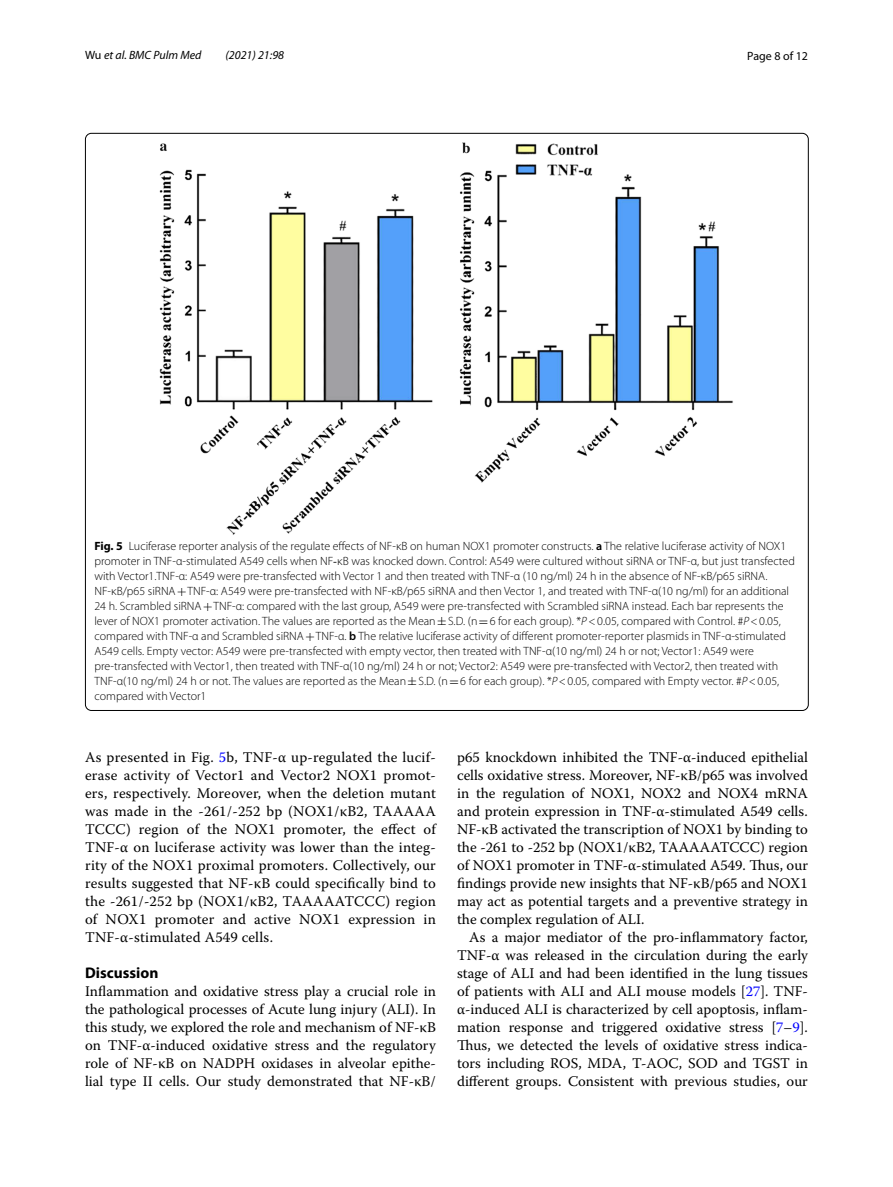
<style>
.page{position:relative;width:893px;height:1187px;background:#fff}
.page>*{position:absolute;margin:0;border:0;box-sizing:border-box;transform-origin:0 0}
.t1{font:700 15.45px "Myriad Pro";color:#000}
.t2{font:14.7px/18px "Warnock Pro";color:#000;text-align:justify}
.t3{font:300 12px/15px "Myriad Pro";color:#000}
.t4{font:italic 12px "Myriad Pro";color:#000}
.t5{font:12px "Myriad Pro";color:#000}
.s1{font-style:normal}
.s2{font-weight:700}
.s3{font-weight:600}
.s4{font-family:"STIX Math";font-weight:400}
.s5{font-family:"MTSY";font-weight:400}
.s6{font-style:italic}
.s7{color:#00f}
</style>
<div class="page">
<img style="left:160px;top:142px;width:573px;height:393px">
<p class="t4" style="left:85px;top:48px;width:118px"><span class="s1">Wu</span> et al. BMC Pulm Med</p>
<p class="t4" style="left:225px;top:48px;width:60px">(2021) 21:98</p>
<p class="t5" style="left:747px;top:48px;width:62px">Page 8 of 12</p>
<p class="t3" style="left:94px;top:539px;width:702px"><span class="s2">Fig. 5</span> Luciferase reporter analysis of the regulate effects of NF-κB on human NOX1 promoter constructs. <span class="s3">a</span> The relative luciferase activity of NOX1 promoter in TNF-α-stimulated A549 cells when NF<span class="s4">‐</span>κB was knocked down. Control: A549 were cultured without siRNA or TNF-α, but just transfected with Vector1.TNF-α: A549 were pre-transfected with Vector 1 and then treated with TNF-α (10 ng/ml) 24 h in the absence of NF-κB/p65 siRNA.<br>NF-κB/p65 siRNA<span class="s5">+</span>TNF-α: A549 were pre-transfected with NF-κB/p65 siRNA and then Vector 1, and treated with TNF-α(10 ng/ml) for an additional 24 h. Scrambled siRNA<span class="s5">+</span>TNF-α: compared with the last group, A549 were pre-transfected with Scrambled siRNA instead. Each bar represents the lever of NOX1 promoter activation. The values are reported as the Mean<span class="s5">±</span>S.D. (n<span class="s5">=</span>6 for each group). *<span class="s6">P</span>&lt;0.05, compared with Control. #<span class="s6">P</span>&lt;0.05, compared with TNF-α and Scrambled siRNA<span class="s5">+</span>TNF-α. <span class="s3">b</span> The relative luciferase activity of different promoter-reporter plasmids in TNF-α-stimulated A549 cells. Empty vector: A549 were pre-transfected with empty vector, then treated with TNF-α(10 ng/ml) 24 h or not; Vector1: A549 were pre-transfected with Vector1, then treated with TNF-α(10 ng/ml) 24 h or not; Vector2: A549 were pre-transfected with Vector2, then treated with TNF-α(10 ng/ml) 24 h or not. The values are reported as the Mean<span class="s5">±</span>S.D. (n<span class="s5">=</span>6 for each group). *<span class="s6">P</span>&lt;0.05, compared with Empty vector. #<span class="s6">P</span>&lt;0.05, compared with Vector1</p>
<p class="t2" style="left:85px;top:747px;width:352px">As presented in Fig. <span class="s7">5</span>b, TNF-α up-regulated the lucif&shy;erase activity of Vector1 and Vector2 NOX1 promot&shy;ers, respectively. Moreover, when the deletion mutant was made in the -261/-252 bp (NOX1/κB2, TAAAAA TCCC) region of the NOX1 promoter, the effect of TNF-α on luciferase activity was lower than the integ&shy;rity of the NOX1 proximal promoters. Collectively, our results suggested that NF-κB could specifically bind to the -261/-252 bp (NOX1/κB2, TAAAAATCCC) region of NOX1 promoter and active NOX1 expression in TNF-α-stimulated A549 cells.</p>
<p class="t1" style="left:85px;top:962px;width:75px">Discussion</p>
<p class="t2" style="left:85px;top:981px;width:352px">Inflammation and oxidative stress play a crucial role in the pathological processes of Acute lung injury (ALI). In this study, we explored the role and mechanism of NF-κB on TNF-α-induced oxidative stress and the regulatory role of NF-κB on NADPH oxidases in alveolar epithe&shy;lial type II cells. Our study demonstrated that NF-κB/</p>
<p class="t2" style="left:457px;top:747px;width:352px">p65 knockdown inhibited the TNF-α-induced epithelial cells oxidative stress. Moreover, NF-κB/p65 was involved in the regulation of NOX1, NOX2 and NOX4 mRNA and protein expression in TNF-α-stimulated A549 cells.<br>NF-κB activated the transcription of NOX1 by binding to the -261 to -252 bp (NOX1/κB2, TAAAAATCCC) region of NOX1 promoter in TNF-α-stimulated A549. Thus, our findings provide new insights that NF-κB/p65 and NOX1 may act as potential targets and a preventive strategy in the complex regulation of ALI.</p>
<p class="t2" style="left:457px;top:927px;width:352px;text-indent:12px">As a major mediator of the pro-inflammatory factor, TNF-α was released in the circulation during the early stage of ALI and had been identified in the lung tissues of patients with ALI and ALI mouse models [<span class="s7">27</span>]. TNF&shy;α-induced ALI is characterized by cell apoptosis, inflam&shy;mation response and triggered oxidative stress [<span class="s7">7</span>–<span class="s7">9</span>].<br>Thus, we detected the levels of oxidative stress indica&shy;tors including ROS, MDA, T-AOC, SOD and TGST in different groups. Consistent with previous studies, our</p>
</div>
